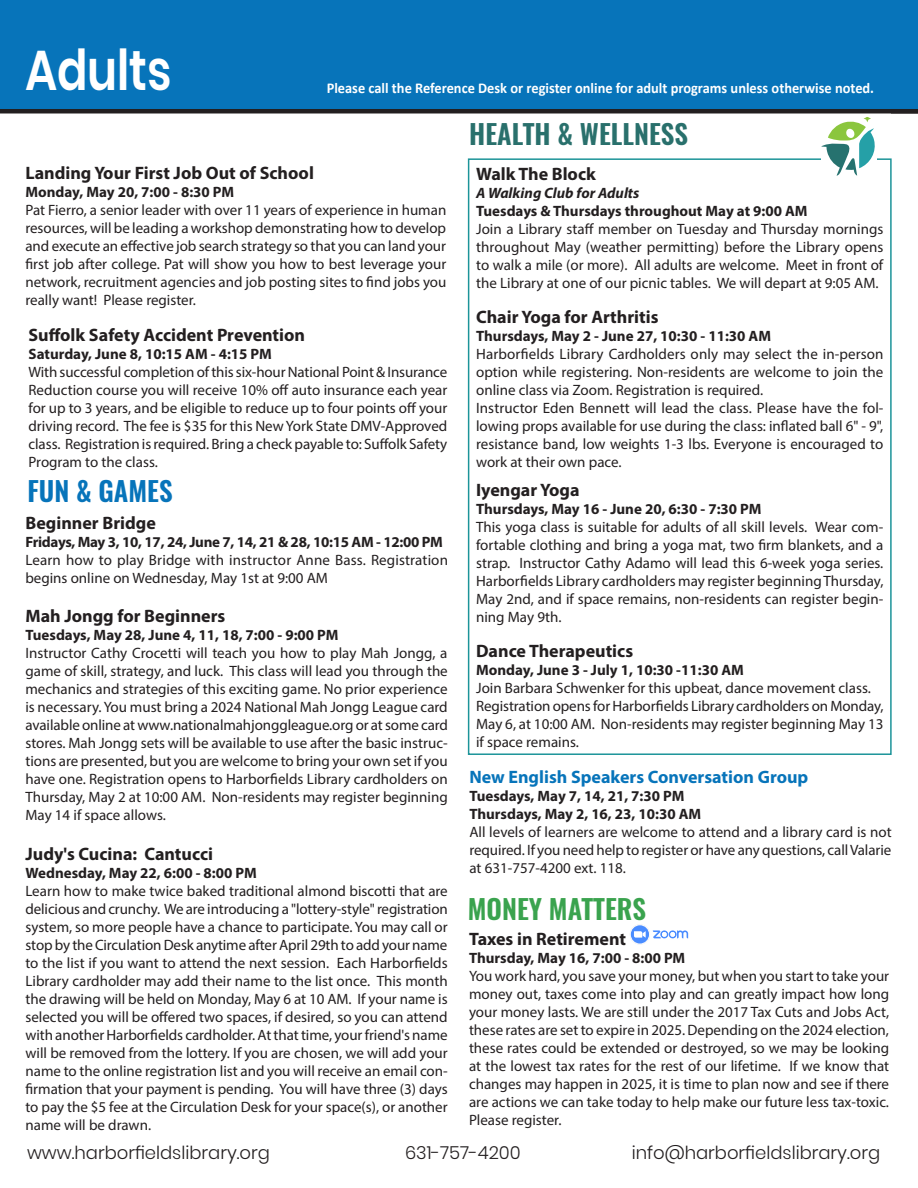
<style>
.page{position:relative;width:918px;height:1188px;background:#fff}
.page>*{position:absolute;margin:0;border:0;box-sizing:border-box;transform-origin:0 0}
.t1{font:600 56.25px "Poppins";color:#fff;scale:.8 1}
.t2{font:600 27px "Oswald";color:#29706c}
.t3{font:600 27px "Oswald";color:#3aa34e}
.t4{font:600 27px "Oswald";color:#0774ba}
.t5{font:700 18px "Myriad Pro";color:#231f20}
.t6{font:300 18px "Poppins";color:#231f20}
.t7{font:700 18px "Myriad Pro";color:#0774ba}
.t8{font:15px/18px "Myriad Pro";color:#231f20;text-align:justify}
.t9{font:700 15px/18px "Myriad Pro";color:#231f20}
.t10{font:700 15px "Calibri";color:#fff;scale:.96 1}
.t11{font:700 15px "Myriad Pro";letter-spacing:-.02em;color:#231f20}
.t12{font:italic 700 15px "Myriad Pro";color:#231f20}
</style>
<div class="page">
<div style="left:0;top:0;width:918px;height:111px;background:#0774ba"></div>
<hr style="left:0;top:109px;width:918px;height:4px;background:#231f20">
<svg style="left:653px;top:930px;width:35px;height:9px"></svg>
<div style="left:630px;top:924px;width:20px;height:21px;background:#f5f6f9;border-radius:10px"></div>
<div style="left:631px;top:925px;width:18px;height:19px;background:#4a8cff;border-radius:9px"></div>
<svg style="left:634px;top:931px;width:12px;height:7px"></svg>
<div style="left:468px;top:158px;width:424px;height:597px;border:2px solid #1c9499"></div>
<svg style="left:821px;top:117px;width:56px;height:59px"></svg>
<h1 class="t1" style="left:25px;top:38px;width:184px">Adults</h1>
<p class="t10" style="left:327px;top:78px;width:572px">Please call the Reference Desk or register online for adult programs unless otherwise noted.</p>
<h2 class="t2" style="left:469px;top:115px;width:220px">HEALTH &amp; WELLNESS</h2>
<p class="t5" style="left:25px;top:162px;width:290px">Landing Your First Job Out of School</p>
<p class="t9" style="left:25px;top:183px;width:210px">Monday, May 20, 7:00 - 8:30 PM</p>
<p class="t8" style="left:25px;top:201px;width:422px">Pat Fierro, a senior leader with over 11 years of experience in human resources, will be leading a workshop demonstrating how to develop and execute an effective job search strategy so that you can land your first job after college. Pat will show you how to best leverage your network, recruitment agencies and job posting sites to find jobs you really want! Please register.</p>
<p class="t5" style="left:29px;top:323px;width:278px">Suffolk Safety Accident Prevention</p>
<p class="t9" style="left:29px;top:344px;width:245px">Saturday, June 8, 10:15 AM - 4:15 PM</p>
<p class="t8" style="left:29px;top:362px;width:420px">With successful completion of this six-hour National Point &amp; Insurance Reduction course you will receive 10% off auto insurance each year for up to 3 years, and be eligible to reduce up to four points off your driving record. The fee is $35 for this New York State DMV-Approved class. Registration is required. Bring a check payable to: Suffolk Safety Program to the class.</p>
<h2 class="t4" style="left:27px;top:472px;width:147px">FUN &amp; GAMES</h2>
<p class="t5" style="left:25px;top:511px;width:132px">Beginner Bridge</p>
<p class="t11" style="left:25px;top:532px;width:419px">Fridays, May 3, 10, 17, 24, June 7, 14, 21 &amp; 28, 10:15 AM - 12:00 PM</p>
<p class="t8" style="left:25px;top:551px;width:424px">Learn how to play Bridge with instructor Anne Bass. Registration begins online on Wednesday, May 1st at 9:00 AM</p>
<p class="t5" style="left:25px;top:605px;width:202px">Mah Jongg for Beginners</p>
<p class="t9" style="left:25px;top:626px;width:315px">Tuesdays, May 28, June 4, 11, 18, 7:00 - 9:00 PM</p>
<p class="t8" style="left:25px;top:644px;width:424px">Instructor Cathy Crocetti will teach you how to play Mah Jongg, a game of skill, strategy, and luck. This class will lead you through the mechanics and strategies of this exciting game. No prior experience is necessary. You must bring a 2024 National Mah Jongg League card available online at www.nationalmahjonggleague.org or at some card stores. Mah Jongg sets will be available to use after the basic instruc&shy;tions are presented, but you are welcome to bring your own set if you have one. Registration opens to Harborfields Library cardholders on Thursday, May 2 at 10:00 AM. Non-residents may register beginning May 14 if space allows.</p>
<p class="t5" style="left:25px;top:842px;width:189px">Judy's Cucina: Cantucci</p>
<p class="t9" style="left:25px;top:863px;width:233px">Wednesday, May 22, 6:00 - 8:00 PM</p>
<p class="t8" style="left:25px;top:882px;width:424px">Learn how to make twice baked traditional almond biscotti that are delicious and crunchy. We are introducing a "lottery-style" registration system, so more people have a chance to participate. You may call or stop by the Circulation Desk anytime after April 29th to add your name to the list if you want to attend the next session. Each Harborfields Library cardholder may add their name to the list once. This month the drawing will be held on Monday, May 6 at 10 AM. If your name is selected you will be offered two spaces, if desired, so you can attend with another Harborfields cardholder. At that time, your friend's name will be removed from the lottery. If you are chosen, we will add your name to the online registration list and you will receive an email con&shy;firmation that your payment is pending. You will have three (3) days to pay the $5 fee at the Circulation Desk for your space(s), or another name will be drawn.</p>
<p class="t5" style="left:476px;top:162px;width:121px">Walk The Block</p>
<p class="t12" style="left:476px;top:183px;width:165px">A Walking Club for Adults</p>
<p class="t9" style="left:476px;top:202px;width:333px">Tuesdays &amp; Thursdays throughout May at 9:00 AM</p>
<p class="t8" style="left:476px;top:220px;width:409px">Join a Library staff member on Tuesday and Thursday mornings throughout May (weather permitting) before the Library opens to walk a mile (or more). All adults are welcome. Meet in front of the Library at one of our picnic tables. We will depart at 9:05 AM.</p>
<p class="t5" style="left:476px;top:305px;width:184px">Chair Yoga for Arthritis</p>
<p class="t9" style="left:476px;top:327px;width:297px">Thursdays, May 2 - June 27, 10:30 - 11:30 AM</p>
<p class="t8" style="left:476px;top:345px;width:409px;text-align:left">Harborfields Library Cardholders only may select the in-person option while registering. Non-residents are welcome to join the online class via Zoom. Registration is required.<br>Instructor Eden Bennett will lead the class. Please have the fol&shy;lowing props available for use during the class: inflated ball 6" - 9", resistance band, low weights 1-3 lbs. Everyone is encouraged to work at their own pace.</p>
<p class="t5" style="left:476px;top:478px;width:105px">Iyengar Yoga</p>
<p class="t9" style="left:476px;top:499px;width:287px">Thursdays, May 16 - June 20, 6:30 - 7:30 PM</p>
<p class="t8" style="left:476px;top:517px;width:409px">This yoga class is suitable for adults of all skill levels. Wear com&shy;fortable clothing and bring a yoga mat, two firm blankets, and a strap. Instructor Cathy Adamo will lead this 6-week yoga series.<br>Harborfields Library cardholders may register beginning Thursday, May 2nd, and if space remains, non-residents can register begin&shy;ning May 9th.</p>
<p class="t5" style="left:476px;top:639px;width:159px">Dance Therapeutics</p>
<p class="t9" style="left:476px;top:660px;width:269px">Monday, June 3 - July 1, 10:30 -11:30 AM</p>
<p class="t8" style="left:476px;top:678px;width:409px;text-align:left">Join Barbara Schwenker for this upbeat, dance movement class.<br>Registration opens for Harborfields Library cardholders on Monday, May 6, at 10:00 AM. Non-residents may register beginning May 13 if space remains.</p>
<p class="t7" style="left:469px;top:766px;width:340px">New English Speakers Conversation Group</p>
<p class="t9" style="left:469px;top:787px;width:233px">Tuesdays, May 7, 14, 21, 7:30 PM<br>Thursdays, May 2, 16, 23, 10:30 AM</p>
<p class="t8" style="left:469px;top:823px;width:424px">All levels of learners are welcome to attend and a library card is not required. If you need help to register or have any questions, call Valarie at 631-757-4200 ext. 118.</p>
<h2 class="t3" style="left:468px;top:890px;width:180px">MONEY MATTERS</h2>
<p class="t5" style="left:469px;top:927px;width:159px">Taxes in Retirement</p>
<p class="t9" style="left:469px;top:948px;width:218px">Thursday, May 16, 7:00 - 8:00 PM</p>
<p class="t8" style="left:469px;top:966px;width:422px">You work hard, you save your money, but when you start to take your money out, taxes come into play and can greatly impact how long your money lasts. We are still under the 2017 Tax Cuts and Jobs Act, these rates are set to expire in 2025. Depending on the 2024 election, these rates could be extended or destroyed, so we may be looking at the lowest tax rates for the rest of our lifetime. If we know that changes may happen in 2025, it is time to plan now and see if there are actions we can take today to help make our future less tax-toxic.<br>Please register.</p>
<p class="t6" style="left:27px;top:1142px;width:244px">www.harborfieldslibrary.org</p>
<p class="t6" style="left:405px;top:1142px;width:117px">631-757-4200</p>
<p class="t6" style="left:632px;top:1142px;width:250px">info@harborfieldslibrary.org</p>
</div>
